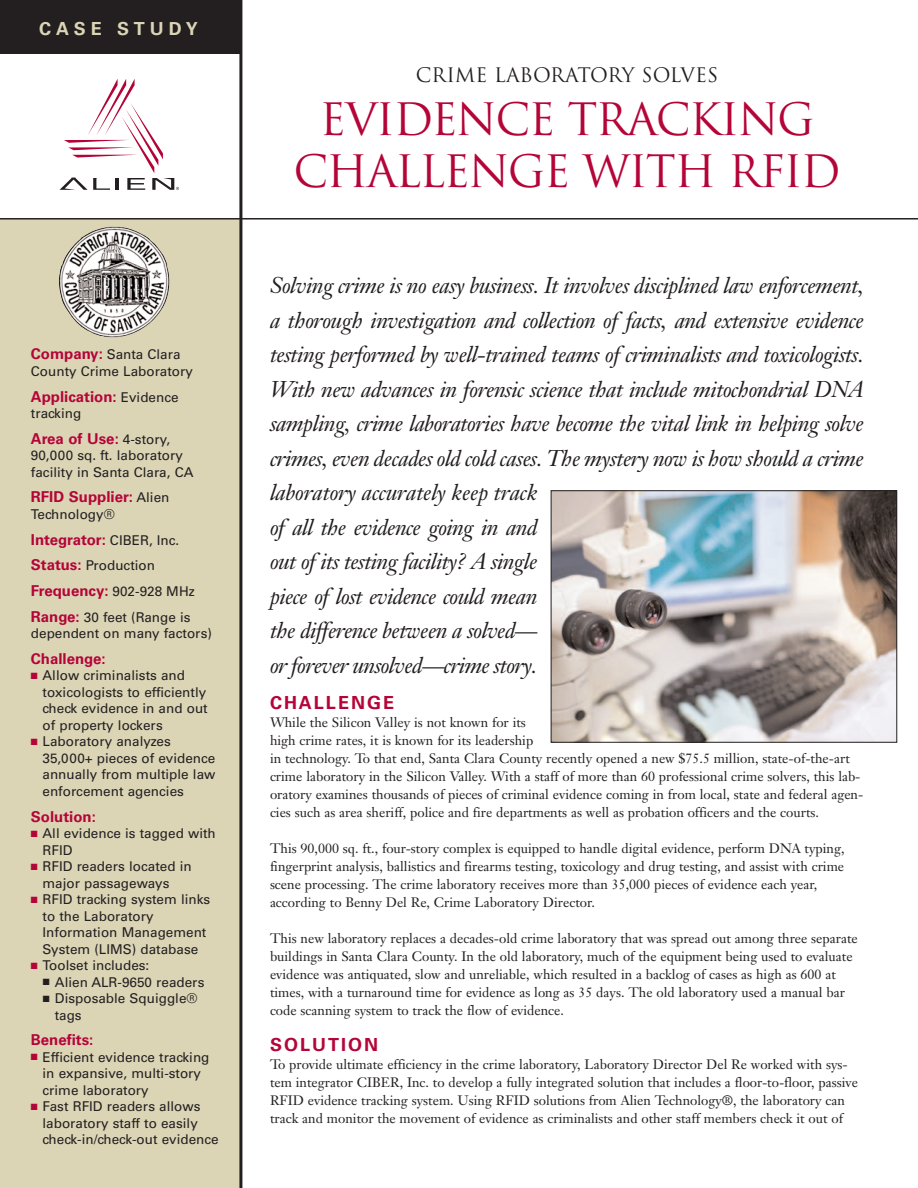
<style>
.page{position:relative;width:918px;height:1188px;background:#fff}
.page>*{position:absolute;margin:0;border:0;box-sizing:border-box;transform-origin:0 0}
.t1{font:43.5px/52.5px "Trajan";letter-spacing:-.04em;color:#b50438;text-align:center}
.t2{font:italic 22.5px/34.5px "Janson Text";letter-spacing:-.02em;color:#231f20}
.t3{font:19.5px "Trajan";color:#231f20}
.t4{font:700 18px "Univers";letter-spacing:.11em;color:#b50438}
.t5{font:700 18px "Univers";letter-spacing:.28em;color:#dbd5b6}
.t6{font:700 15px "Univers";color:#b50438}
.t7{font:13.5px/18px "Janson Text";color:#231f20}
.t8{font:13.5px/16.5px "Univers";color:#231f20}
.s1{font-weight:700;font-size:15px;color:#b50438}
.s2{font-weight:400;font-size:13.5px;color:#231f20}
.s3{color:#b50438}
</style>
<div class="page">
<div style="left:0;top:219px;width:241px;height:969px;background:#dbd5b6"></div>
<svg style="left:60px;top:79px;width:119px;height:111px"></svg>
<hr style="left:0;top:218px;width:918px;height:2px;background:#231f20">
<hr style="left:239px;top:0;width:3px;height:1188px;background:#231f20">
<div style="left:0;top:0;width:242px;height:54px;background:#231f20"></div>
<img style="left:553px;top:493px;width:342px;height:248px">
<div style="left:551px;top:491px;width:346px;height:252px;border:1px solid #231f20"></div>
<img style="left:59px;top:227px;width:111px;height:110px">
<h3 class="t5" style="left:39px;top:22px;width:160px">CASE STUDY</h3>
<p class="t8" style="left:31px;top:348px;width:164px"><span class="s1">Company:</span> Santa Clara<br>County Crime Laboratory</p>
<p class="t6" style="left:31px;top:391px;width:149px">Application: <span class="s2">Evidence</span></p>
<p class="t8" style="left:31px;top:406px;width:52px">tracking</p>
<p class="t6" style="left:31px;top:433px;width:141px">Area of Use: <span class="s2">4-story,</span></p>
<p class="t8" style="left:31px;top:448px;width:164px">90,000 sq. ft. laboratory facility in Santa Clara, CA</p>
<p class="t6" style="left:31px;top:492px;width:140px">RFID Supplier: <span class="s2">Alien</span></p>
<p class="t8" style="left:31px;top:507px;width:85px">Technology®</p>
<p class="t6" style="left:31px;top:534px;width:150px">Integrator: <span class="s2">CIBER, Inc.</span></p>
<p class="t8" style="left:31px;top:558px;width:126px"><span class="s1">Status:</span> Production</p>
<p class="t6" style="left:31px;top:585px;width:165px">Frequency: <span class="s2">902-928 MHz</span></p>
<p class="t8" style="left:31px;top:610px;width:183px"><span class="s1">Range:</span> 30 feet (Range is dependent on many factors)</p>
<p class="t6" style="left:31px;top:653px;width:76px">Challenge:</p>
<p class="t8" style="left:43px;top:669px;width:167px;text-indent:-12px"><span class="s3">■</span> Allow criminalists and toxicologists to efficiently check evidence in and out of property lockers</p>
<p class="t8" style="left:43px;top:735px;width:174px;text-indent:-12px"><span class="s3">■</span> Laboratory analyzes<br>35,000+ pieces of evidence annually from multiple law enforcement agencies</p>
<p class="t6" style="left:31px;top:811px;width:67px">Solution:</p>
<p class="t8" style="left:43px;top:826px;width:175px;text-indent:-12px"><span class="s3">■</span> All evidence is tagged with<br>RFID</p>
<p class="t8" style="left:43px;top:859px;width:151px;text-indent:-12px"><span class="s3">■</span> RFID readers located in major passageways</p>
<p class="t8" style="left:43px;top:892px;width:169px;text-indent:-12px"><span class="s3">■</span> RFID tracking system links to the Laboratory<br>Information Management<br>System (LIMS) database</p>
<p class="t8" style="left:31px;top:958px;width:120px"><span class="s3">■</span> Toolset includes:</p>
<p class="t8" style="left:43px;top:975px;width:163px">■ Alien ALR-9650 readers</p>
<p class="t8" style="left:55px;top:991px;width:144px;text-indent:-12px">■ Disposable Squiggle® tags</p>
<p class="t6" style="left:31px;top:1034px;width:64px">Benefits:</p>
<p class="t8" style="left:43px;top:1050px;width:168px;text-indent:-12px"><span class="s3">■</span> Efficient evidence tracking in expansive, multi-story crime laboratory</p>
<p class="t8" style="left:43px;top:1099px;width:178px;text-indent:-12px"><span class="s3">■</span> Fast RFID readers allows laboratory staff to easily check-in/check-out evidence</p>
<h3 class="t3" style="left:416px;top:64px;width:304px">CRIME LABORATORY SOLVES</h3>
<h1 class="t1" style="left:293px;top:93px;width:549px">EVIDENCE TRACKING<br>CHALLENGE WITH RFID</h1>
<p class="t2" style="left:270px;top:271px;width:595px">Solving crime is no easy business. It involves disciplined law enforcement, a thorough investigation and collection of facts, and extensive evidence testing performed by well-trained teams of criminalists and toxicologists.<br>With new advances in forensic science that include mitochondrial DNA sampling, crime laboratories have become the vital link in helping solve crimes, even decades old cold cases. The mystery now is how should a crime laboratory accurately keep track<br>of all the evidence going in and<br>out of its testing facility? A single<br>piece of lost evidence could mean<br>the difference between a solved—<br>or forever unsolved—crime story.</p>
<h3 class="t4" style="left:270px;top:696px;width:126px">CHALLENGE</h3>
<p class="t7" style="left:270px;top:714px;width:595px">While the Silicon Valley is not known for its<br>high crime rates, it is known for its leadership<br>in technology. To that end, Santa Clara County recently opened a new $75.5 million, state-of-the-art crime laboratory in the Silicon Valley. With a staff of more than 60 professional crime solvers, this lab&shy;oratory examines thousands of pieces of criminal evidence coming in from local, state and federal agen&shy;cies such as area sheriff, police and fire departments as well as probation officers and the courts.</p>
<p class="t7" style="left:270px;top:840px;width:576px">This 90,000 sq. ft., four-story complex is equipped to handle digital evidence, perform DNA typing, fingerprint analysis, ballistics and firearms testing, toxicology and drug testing, and assist with crime scene processing. The crime laboratory receives more than 35,000 pieces of evidence each year, according to Benny Del Re, Crime Laboratory Director.</p>
<p class="t7" style="left:270px;top:930px;width:589px">This new laboratory replaces a decades-old crime laboratory that was spread out among three separate buildings in Santa Clara County. In the old laboratory, much of the equipment being used to evaluate evidence was antiquated, slow and unreliable, which resulted in a backlog of cases as high as 600 at times, with a turnaround time for evidence as long as 35 days. The old laboratory used a manual bar code scanning system to track the flow of evidence.</p>
<h3 class="t4" style="left:270px;top:1038px;width:110px">SOLUTION</h3>
<p class="t7" style="left:270px;top:1056px;width:590px">To provide ultimate efficiency in the crime laboratory, Laboratory Director Del Re worked with sys&shy;tem integrator CIBER, Inc. to develop a fully integrated solution that includes a floor-to-floor, passive RFID evidence tracking system. Using RFID solutions from Alien Technology®, the laboratory can track and monitor the movement of evidence as criminalists and other staff members check it out of</p>
</div>
